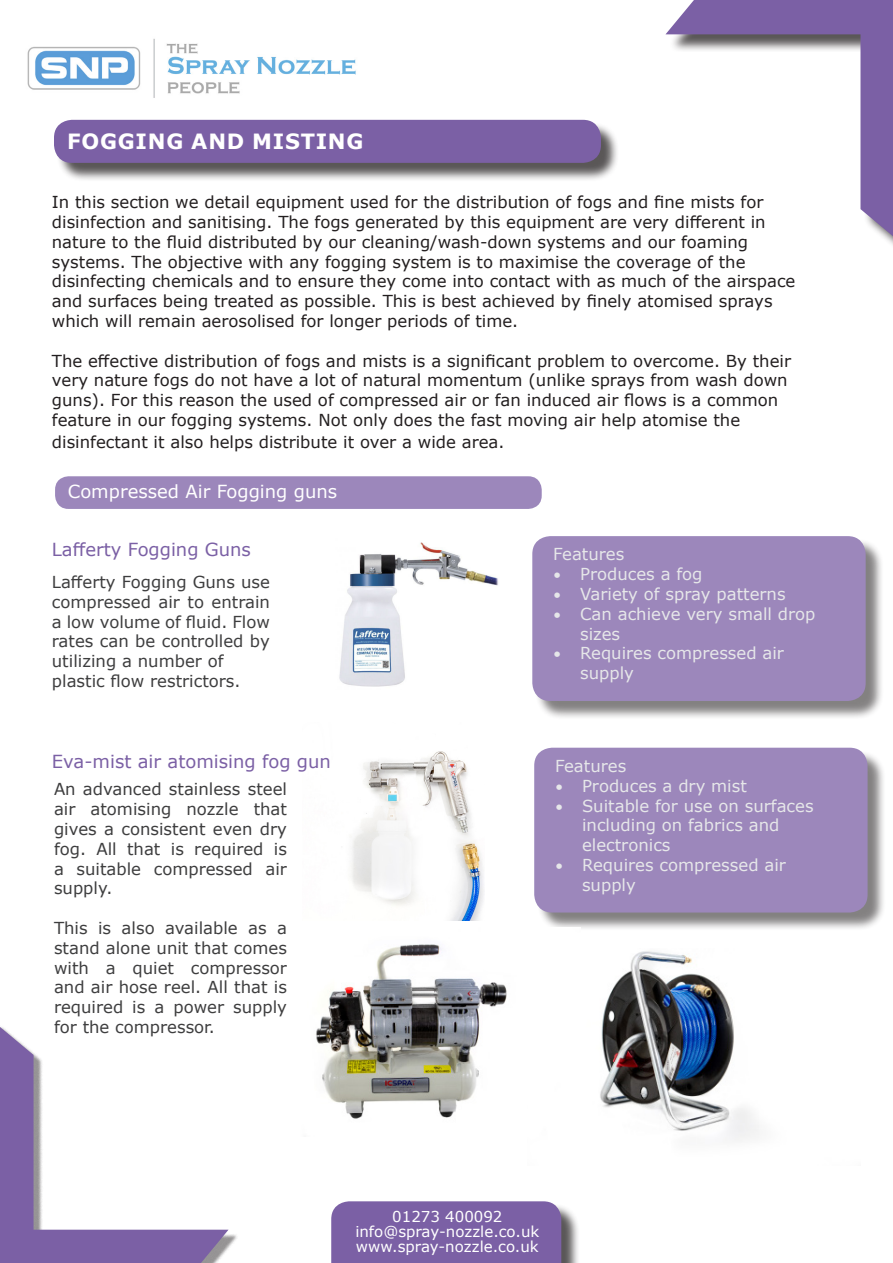
<style>
.page{position:relative;width:893px;height:1263px;background:#fff}
.page>*{position:absolute;margin:0;border:0;box-sizing:border-box;transform-origin:0 0}
.Text_Bold{font:700 21px "Verdana";letter-spacing:.035em;color:#fff}
.Text_Bold-2{font:18px "Verdana";color:#7b60a5}
.t1{font:18px "Verdana";color:#fff}
.t2{font:16.5px/19.8px "Verdana";color:#231f20}
.Text_Bold-3{font:16.5px/19.8px "Verdana";color:#3e3e3f;text-align:justify}
.Text_Bold-4{font:16.5px/19.8px "Verdana";color:#e6e7e9}
.t3{font:15px/15px "Verdana";color:#fff;text-align:center}
.s1{font-size:15px}
</style>
<div class="page">
<svg style="left:0;top:1027px;width:229px;height:236px"></svg>
<img style="left:27px;top:38px;width:329px;height:60px">
<svg style="left:665px;top:0;width:228px;height:242px"></svg>
<div style="left:333px;top:1203px;width:247px;height:60px;background:#231f20;opacity:.75"></div>
<div style="left:331px;top:1201px;width:230px;height:62px;background:#7b60a5"></div>
<div style="left:56px;top:122px;width:563px;height:59px;background:#231f20;opacity:.75"></div>
<div style="left:54px;top:120px;width:547px;height:43px;background:#7b60a5;border-radius:18px"></div>
<div style="left:55px;top:476px;width:487px;height:33px;background:#9c87bb;border-radius:14px"></div>
<div style="left:534px;top:538px;width:350px;height:182px;background:#231f20;opacity:.75"></div>
<div style="left:532px;top:536px;width:334px;height:165px;background:#9c87bb;border-radius:18px"></div>
<div style="left:536px;top:750px;width:350px;height:181px;background:#231f20;opacity:.75"></div>
<div style="left:534px;top:748px;width:334px;height:164px;background:#9c87bb;border-radius:18px"></div>
<img style="left:339px;top:542px;width:159px;height:145px">
<img style="left:351px;top:751px;width:133px;height:169px">
<img style="left:316px;top:927px;width:265px;height:192px">
<img style="left:527px;top:948px;width:232px;height:193px">
<p class="Text_Bold" style="left:67px;top:127px;width:298px">FOGGING AND MISTING</p>
<p class="t2" style="left:52px;top:192px;width:745px">In this section we detail equipment used for the distribution of fogs and fine mists for disinfection and sanitising. The fogs generated by this equipment are very different in nature to the fluid distributed by our cleaning/wash-down systems and our foaming systems. The objective with any fogging system is to maximise the coverage of the disinfecting chemicals and to ensure they come into contact with as much of the airspace and surfaces being treated as possible. This is best achieved by finely atomised sprays which will remain aerosolised for longer periods of time.</p>
<p class="t2" style="left:52px;top:351px;width:741px">The effective distribution of fogs and mists is a significant problem to overcome. By their very nature fogs do not have a lot of natural momentum (unlike sprays from wash down guns). For this reason the used of compressed air or fan induced air flows is a common feature in our fogging systems. Not only does the fast moving air help atomise the</p>
<p class="t2" style="left:52px;top:432px;width:454px">disinfectant it also helps distribute it over a wide area.</p>
<p class="t1" style="left:68px;top:479px;width:271px">Compressed Air Fogging guns</p>
<p class="Text_Bold-2" style="left:52px;top:537px;width:201px">Lafferty Fogging Guns</p>
<p class="Text_Bold-3" style="left:52px;top:572px;width:220px">Lafferty Fogging Guns use compressed air to entrain a low volume of fluid. Flow rates can be controlled by utilizing a number of</p>
<p class="Text_Bold-3" style="left:52px;top:671px;width:190px">plastic flow restrictors.</p>
<p class="Text_Bold-2" style="left:52px;top:749px;width:281px">Eva-mist air atomising fog gun</p>
<p class="Text_Bold-3" style="left:54px;top:779px;width:235px">An advanced stainless steel air atomising nozzle that gives a consistent even dry fog. All that is required is a suitable compressed air supply.</p>
<p class="Text_Bold-3" style="left:54px;top:918px;width:235px">This is also available as a stand alone unit that comes with a quiet compressor and air hose reel. All that is required is a power supply for the compressor.</p>
<p class="Text_Bold-4" style="left:553px;top:544px;width:73px">Features</p>
<p class="Text_Bold-4" style="left:553px;top:564px;width:151px"><span class="s1">•</span> Produces a fog</p>
<p class="Text_Bold-4" style="left:553px;top:584px;width:234px"><span class="s1">•</span> Variety of spray patterns</p>
<p class="Text_Bold-4" style="left:580px;top:604px;width:237px;text-indent:-27px"><span class="s1">•</span> Can achieve very small drop sizes</p>
<p class="Text_Bold-4" style="left:580px;top:643px;width:205px;text-indent:-27px"><span class="s1">•</span> Requires compressed air supply</p>
<p class="Text_Bold-4" style="left:555px;top:756px;width:73px">Features</p>
<p class="Text_Bold-4" style="left:555px;top:776px;width:193px"><span class="s1">•</span> Produces a dry mist</p>
<p class="Text_Bold-4" style="left:582px;top:795px;width:233px;text-indent:-27px"><span class="s1">•</span> Suitable for use on surfaces including on fabrics and electronics</p>
<p class="Text_Bold-4" style="left:582px;top:855px;width:205px;text-indent:-27px"><span class="s1">•</span> Requires compressed air supply</p>
<p class="t3" style="left:355px;top:1208px;width:186px">01273 400092 info@spray-nozzle.co.uk www.spray-nozzle.co.uk</p>
</div>
